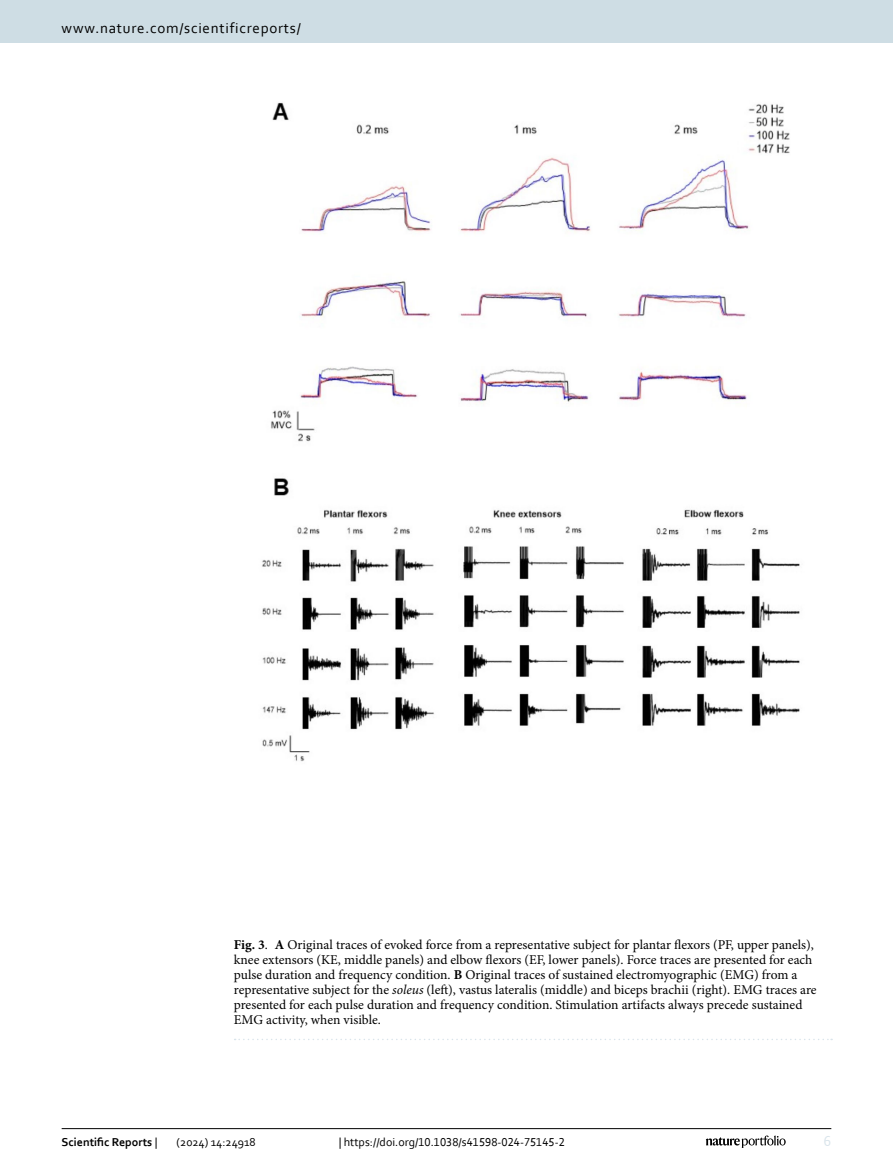
<style>
.page{position:relative;width:893px;height:1174px;background:#fff}
.page>*{position:absolute;margin:0;border:0;box-sizing:border-box;transform-origin:0 0}
.t1{font:15px "Corbel";letter-spacing:.05em;color:#000}
.t2{font:15px "Corbel";color:#d9e4eb}
.Figure_Caption{font:13.5px/15px "Minion Pro";color:#000}
.t3{font:12px "Corbel";color:#000}
.t4{font:700 12px "Corbel";color:#000}
.s1{font-weight:700}
.s2{font-style:italic}
.s3{font-weight:400}
</style>
<div class="page">
<img style="left:262px;top:102px;width:538px;height:660px">
<svg style="left:235px;top:1038px;width:597px;height:2px"></svg>
<hr style="left:62px;top:1128px;width:769px;height:1px;background:#000">
<svg style="left:706px;top:1135px;width:80px;height:12px"></svg>
<div style="left:0;top:0;width:893px;height:43px;background:#cedde4"></div>
<p class="t1" style="left:62px;top:18px;width:241px">www.nature.com/scientificreports/</p>
<p class="Figure_Caption" style="left:234px;top:937px;width:584px"><span class="s1">Fig. 3</span>. <span class="s1">A</span> Original traces of evoked force from a representative subject for plantar flexors (PF, upper panels), knee extensors (KE, middle panels) and elbow flexors (EF, lower panels). Force traces are presented for each pulse duration and frequency condition. <span class="s1">B</span> Original traces of sustained electromyographic (EMG) from a representative subject for the <span class="s2">soleus</span> (left), vastus lateralis (middle) and biceps brachii (right). EMG traces are presented for each pulse duration and frequency condition. Stimulation artifacts always precede sustained EMG activity, when visible.</p>
<p class="t4" style="left:62px;top:1134px;width:97px">Scientific Reports <span class="s3">|</span></p>
<p class="t3" style="left:177px;top:1134px;width:81px">(2024) 14:24918</p>
<p class="t3" style="left:339px;top:1134px;width:228px">| https://doi.org/10.1038/s41598-024-75145-2</p>
<p class="t2" style="left:824px;top:1132px;width:9px">6</p>
</div>
